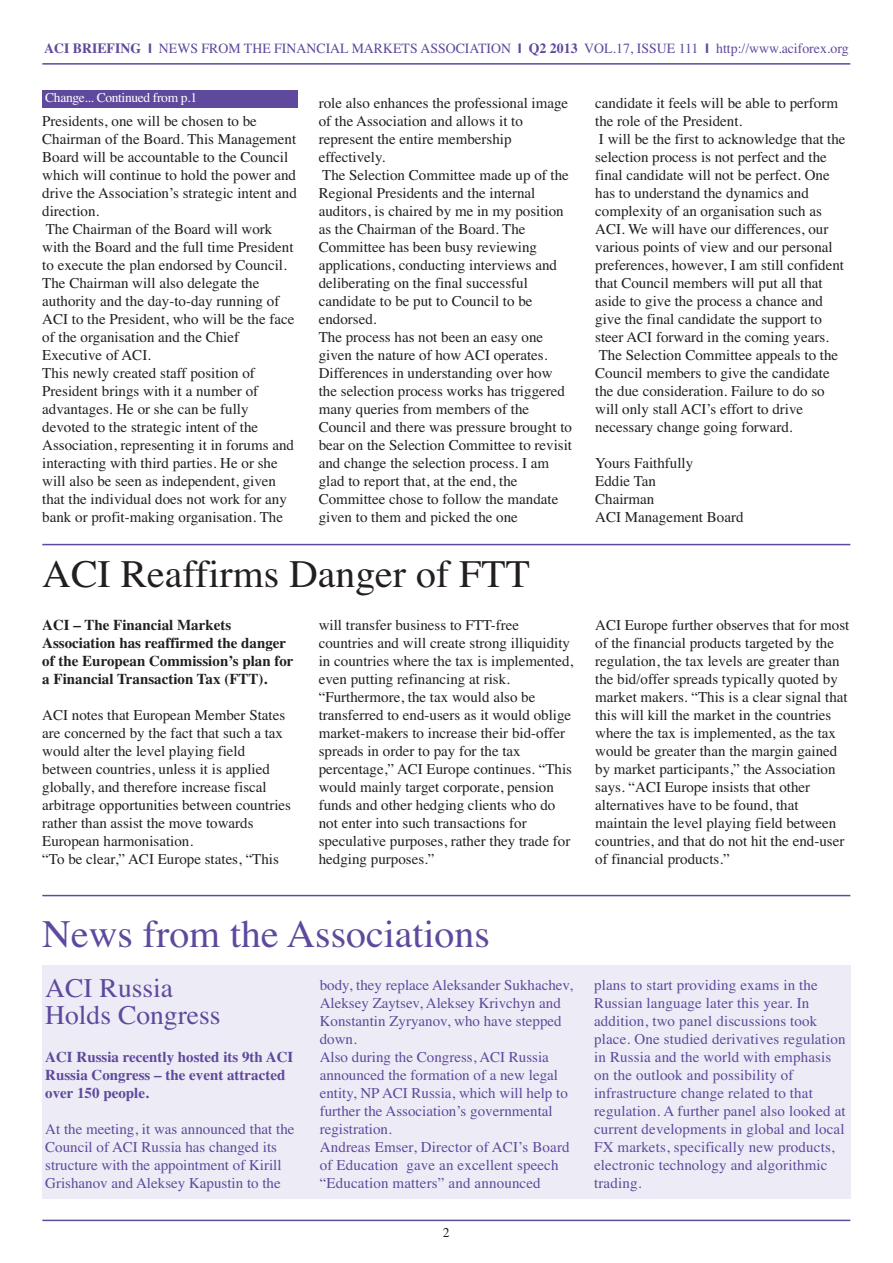
<style>
.page{position:relative;width:893px;height:1263px;background:#fff}
.page>*{position:absolute;margin:0;border:0;box-sizing:border-box;transform-origin:0 0}
.t1{font:39px "Times";color:#231f20}
.t2{font:39px "Times";color:#5f499d}
.t3{font:27px/26.2px "Times";color:#5f499d}
.t4{font:15px/18px "Times";color:#231f20}
.t5{font:15px/18px "Times";letter-spacing:.01em;color:#5f499d}
.t6{font:700 15px/18px "Times";color:#231f20}
.t7{font:700 15px/18px "Times";color:#5f499d}
.t8{font:14.1px "Times";color:#5f499d}
.t9{font:13.5px "Times";letter-spacing:-.025em;color:#fff}
.t10{font:13.5px "Times";color:#231f20}
.s1{font-weight:700}
.s2{font-family:"Myriad Pro";font-weight:700}
</style>
<div class="page">
<hr style="left:42px;top:63px;width:808px;height:2px;background:#5f499d">
<hr style="left:42px;top:1220px;width:808px;height:1px;background:#5f499d">
<hr style="left:42px;top:544px;width:808px;height:1px;background:#5f499d">
<hr style="left:42px;top:895px;width:808px;height:1px;background:#5f499d">
<div style="left:42px;top:90px;width:255px;height:17px;background:#5f499d"></div>
<div style="left:42px;top:965px;width:808px;height:234px;background:#edecf6"></div>
<p class="t8" style="left:44px;top:43px;width:806px"><span class="s1">ACI BRIEFING</span> <span class="s2">I</span> NEWS FROM THE FINANCIAL MARKETS ASSOCIATION <span class="s2">I</span> <span class="s1">Q2 2013</span> VOL.17, ISSUE 111 <span class="s2">I</span> http://www.aciforex.org</p>
<p class="t9" style="left:45px;top:93px;width:153px">Change... Continued from p.1</p>
<p class="t4" style="left:42px;top:113px;width:256px">Presidents, one will be chosen to be Chairman of the Board. This Management Board will be accountable to the Council which will continue to hold the power and drive the Association’s strategic intent and direction.<br>The Chairman of the Board will work with the Board and the full time President to execute the plan endorsed by Council.<br>The Chairman will also delegate the authority and the day-to-day running of ACI to the President, who will be the face of the organisation and the Chief Executive of ACI.<br>This newly created staff position of President brings with it a number of advantages. He or she can be fully devoted to the strategic intent of the Association, representing it in forums and interacting with third parties. He or she will also be seen as independent, given that the individual does not work for any bank or profit-making organisation. The</p>
<p class="t4" style="left:319px;top:95px;width:255px">role also enhances the professional image of the Association and allows it to represent the entire membership effectively.<br>The Selection Committee made up of the Regional Presidents and the internal auditors, is chaired by me in my position as the Chairman of the Board. The Committee has been busy reviewing applications, conducting interviews and deliberating on the final successful candidate to be put to Council to be endorsed.<br>The process has not been an easy one given the nature of how ACI operates.<br>Differences in understanding over how the selection process works has triggered many queries from members of the Council and there was pressure brought to bear on the Selection Committee to revisit and change the selection process. I am glad to report that, at the end, the Committee chose to follow the mandate given to them and picked the one</p>
<p class="t4" style="left:595px;top:95px;width:252px">candidate it feels will be able to perform the role of the President.<br>I will be the first to acknowledge that the selection process is not perfect and the final candidate will not be perfect. One has to understand the dynamics and complexity of an organisation such as ACI. We will have our differences, our various points of view and our personal preferences, however, I am still confident that Council members will put all that aside to give the process a chance and give the final candidate the support to steer ACI forward in the coming years.<br>The Selection Committee appeals to the Council members to give the candidate the due consideration. Failure to do so will only stall ACI’s effort to drive necessary change going forward.</p>
<p class="t4" style="left:595px;top:455px;width:150px">Yours Faithfully<br>Eddie Tan<br>Chairman<br>ACI Management Board</p>
<h1 class="t1" style="left:42px;top:560px;width:489px">ACI Reaffirms Danger of FTT</h1>
<p class="t6" style="left:42px;top:617px;width:253px">ACI – The Financial Markets Association has reaffirmed the danger of the European Commission’s plan for a Financial Transaction Tax (FTT).</p>
<p class="t4" style="left:42px;top:707px;width:250px">ACI notes that European Member States are concerned by the fact that such a tax would alter the level playing field between countries, unless it is applied globally, and therefore increase fiscal arbitrage opportunities between countries rather than assist the move towards European harmonisation.<br>“To be clear,” ACI Europe states, “This</p>
<p class="t4" style="left:319px;top:617px;width:256px">will transfer business to FTT-free countries and will create strong illiquidity in countries where the tax is implemented, even putting refinancing at risk. “Furthermore, the tax would also be transferred to end-users as it would oblige market-makers to increase their bid-offer spreads in order to pay for the tax percentage,” ACI Europe continues. “This would mainly target corporate, pension funds and other hedging clients who do not enter into such transactions for speculative purposes, rather they trade for hedging purposes.”</p>
<p class="t4" style="left:595px;top:617px;width:256px">ACI Europe further observes that for most of the financial products targeted by the regulation, the tax levels are greater than the bid/offer spreads typically quoted by market makers. “This is a clear signal that this will kill the market in the countries where the tax is implemented, as the tax would be greater than the margin gained by market participants,” the Association says. “ACI Europe insists that other alternatives have to be found, that maintain the level playing field between countries, and that do not hit the end-user of financial products.”</p>
<h1 class="t2" style="left:42px;top:920px;width:449px">News from the Associations</h1>
<h2 class="t3" style="left:45px;top:978px;width:177px">ACI Russia<br>Holds Congress</h2>
<p class="t7" style="left:45px;top:1049px;width:250px">ACI Russia recently hosted its 9th ACI<br>Russia Congress – the event attracted over 150 people.</p>
<p class="t5" style="left:45px;top:1121px;width:251px">At the meeting, it was announced that the Council of ACI Russia has changed its structure with the appointment of Kirill Grishanov and Aleksey Kapustin to the</p>
<p class="t5" style="left:320px;top:977px;width:254px">body, they replace Aleksander Sukhachev, Aleksey Zaytsev, Aleksey Krivchyn and Konstantin Zyryanov, who have stepped down.<br>Also during the Congress, ACI Russia announced the formation of a new legal entity, NP ACI Russia, which will help to further the Association’s governmental registration.<br>Andreas Emser, Director of ACI’s Board of Education gave an excellent speech “Education matters” and announced</p>
<p class="t5" style="left:594px;top:977px;width:253px">plans to start providing exams in the Russian language later this year. In addition, two panel discussions took place. One studied derivatives regulation in Russia and the world with emphasis on the outlook and possibility of infrastructure change related to that regulation. A further panel also looked at current developments in global and local FX markets, specifically new products, electronic technology and algorithmic trading.</p>
<p class="t10" style="left:443px;top:1227px;width:8px">2</p>
</div>
